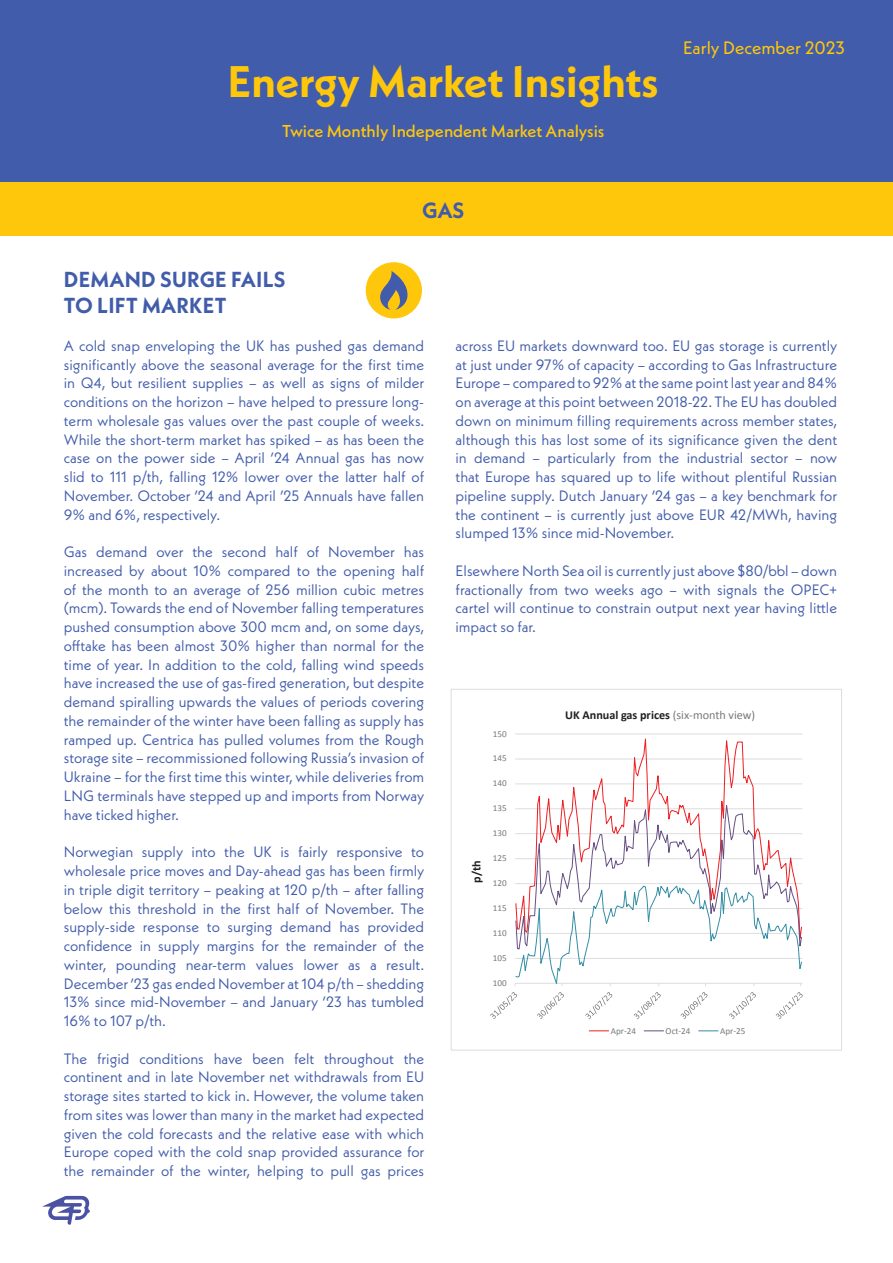
<style>
.page{position:relative;width:893px;height:1263px;background:#fff}
.page>*{position:absolute;margin:0;border:0;box-sizing:border-box;transform-origin:0 0}
.t1{font:700 44.1px "Neue Kabel";color:#fec70c}
.t2{font:700 21.9px "Neue Kabel";color:#415caa}
.t3{font:700 21.75px/26.1px "Neue Kabel";letter-spacing:.01em;color:#415caa}
.t4{font:18px "Neue Kabel";color:#fec70c}
.t5{font:500 17.25px "Neue Kabel";color:#fec70c}
.t6{font:15px/18.8px "Neue Kabel";color:#415caa;text-align:justify}
.t7{font:700 12.15px "Calibri";color:#231f20}
.t8{font:9.15px "Calibri";color:#76787b}
.s1{font-weight:400;color:#76787b}
</style>
<div class="page">
<div style="left:0;top:0;width:893px;height:182px;background:#415caa"></div>
<svg style="left:42px;top:1196px;width:48px;height:29px"></svg>
<div style="left:0;top:182px;width:893px;height:54px;background:#fec70c"></div>
<div style="left:366px;top:262px;width:56px;height:56px;background:#fec70c;border-radius:50%"></div>
<svg style="left:380px;top:271px;width:28px;height:39px"></svg>
<svg style="left:515px;top:734px;width:287px;height:63px"></svg>
<svg style="left:515px;top:797px;width:287px;height:82px"></svg>
<svg style="left:515px;top:879px;width:288px;height:107px"></svg>
<svg style="left:490px;top:992px;width:27px;height:27px"></svg>
<svg style="left:537px;top:992px;width:27px;height:27px"></svg>
<svg style="left:585px;top:992px;width:27px;height:27px"></svg>
<svg style="left:634px;top:992px;width:27px;height:27px"></svg>
<svg style="left:681px;top:992px;width:26px;height:27px"></svg>
<svg style="left:729px;top:992px;width:27px;height:27px"></svg>
<svg style="left:776px;top:992px;width:27px;height:27px"></svg>
<svg style="left:589px;top:1030px;width:20px;height:1px"></svg>
<svg style="left:644px;top:1030px;width:20px;height:1px"></svg>
<svg style="left:699px;top:1030px;width:19px;height:1px"></svg>
<div style="left:451px;top:689px;width:391px;height:361px;border:1px solid #dcdddf"></div>
<h1 class="t1" style="left:228px;top:53px;width:432px">Energy Market Insights</h1>
<p class="t5" style="left:282px;top:120px;width:324px">Twice Monthly Independent Market Analysis</p>
<h3 class="t3" style="left:64px;top:266px;width:223px">DEMAND SURGE FAILS<br>TO LIFT MARKET</h3>
<h2 class="t2" style="left:422px;top:196px;width:44px">GAS</h2>
<p class="t4" style="left:683px;top:36px;width:164px">Early December 2023</p>
<p class="t6" style="left:64px;top:336px;width:362px">A cold snap enveloping the UK has pushed gas demand significantly above the seasonal average for the first time in Q4, but resilient supplies – as well as signs of milder conditions on the horizon – have helped to pressure long&shy;term wholesale gas values over the past couple of weeks.<br>While the short-term market has spiked – as has been the case on the power side – April ’24 Annual gas has now slid to 111 p/th, falling 12% lower over the latter half of November. October ’24 and April ’25 Annuals have fallen 9% and 6%, respectively.</p>
<p class="t6" style="left:64px;top:542px;width:362px">Gas demand over the second half of November has increased by about 10% compared to the opening half of the month to an average of 256 million cubic metres (mcm). Towards the end of November falling temperatures pushed consumption above 300 mcm and, on some days, offtake has been almost 30% higher than normal for the time of year. In addition to the cold, falling wind speeds have increased the use of gas-fired generation, but despite demand spiralling upwards the values of periods covering the remainder of the winter have been falling as supply has ramped up. Centrica has pulled volumes from the Rough storage site – recommissioned following Russia’s invasion of Ukraine – for the first time this winter, while deliveries from LNG terminals have stepped up and imports from Norway have ticked higher.</p>
<p class="t6" style="left:64px;top:842px;width:362px">Norwegian supply into the UK is fairly responsive to wholesale price moves and Day-ahead gas has been firmly in triple digit territory – peaking at 120 p/th – after falling below this threshold in the first half of November. The supply-side response to surging demand has provided confidence in supply margins for the remainder of the winter, pounding near-term values lower as a result.<br>December ’23 gas ended November at 104 p/th – shedding 13% since mid-November – and January ’23 has tumbled 16% to 107 p/th.</p>
<p class="t6" style="left:64px;top:1049px;width:362px">The frigid conditions have been felt throughout the continent and in late November net withdrawals from EU storage sites started to kick in. However, the volume taken from sites was lower than many in the market had expected given the cold forecasts and the relative ease with which Europe coped with the cold snap provided assurance for the remainder of the winter, helping to pull gas prices</p>
<p class="t6" style="left:455px;top:336px;width:383px">across EU markets downward too. EU gas storage is currently at just under 97% of capacity – according to Gas Infrastructure Europe – compared to 92% at the same point last year and 84% on average at this point between 2018-22. The EU has doubled down on minimum filling requirements across member states, although this has lost some of its significance given the dent in demand – particularly from the industrial sector – now that Europe has squared up to life without plentiful Russian pipeline supply. Dutch January ’24 gas – a key benchmark for the continent – is currently just above EUR 42/MWh, having slumped 13% since mid-November.</p>
<p class="t6" style="left:455px;top:561px;width:383px">Elsewhere North Sea oil is currently just above $80/bbl – down fractionally from two weeks ago – with signals the OPEC+ cartel will continue to constrain output next year having little impact so far.</p>
<p class="t7" style="left:469px;top:883px;width:24px;rotate:-90deg">ht/p</p>
<p class="t8" style="left:493px;top:728px;width:15px">150</p>
<p class="t8" style="left:493px;top:753px;width:15px">145</p>
<p class="t8" style="left:493px;top:777px;width:15px">140</p>
<p class="t8" style="left:493px;top:802px;width:15px">135</p>
<p class="t8" style="left:493px;top:827px;width:15px">130</p>
<p class="t8" style="left:493px;top:852px;width:15px">125</p>
<p class="t8" style="left:493px;top:877px;width:15px">120</p>
<p class="t8" style="left:493px;top:902px;width:15px">115</p>
<p class="t8" style="left:493px;top:927px;width:15px">110</p>
<p class="t8" style="left:493px;top:952px;width:15px">105</p>
<p class="t8" style="left:493px;top:977px;width:15px">100</p>
<p class="t7" style="left:565px;top:707px;width:192px">UK Annual gas prices <span class="s1">(six-month view)</span></p>
<p class="t8" style="left:611px;top:1025px;width:27px">Apr-24</p>
<p class="t8" style="left:666px;top:1025px;width:26px">Oct-24</p>
<p class="t8" style="left:720px;top:1025px;width:27px">Apr-25</p>
</div>
